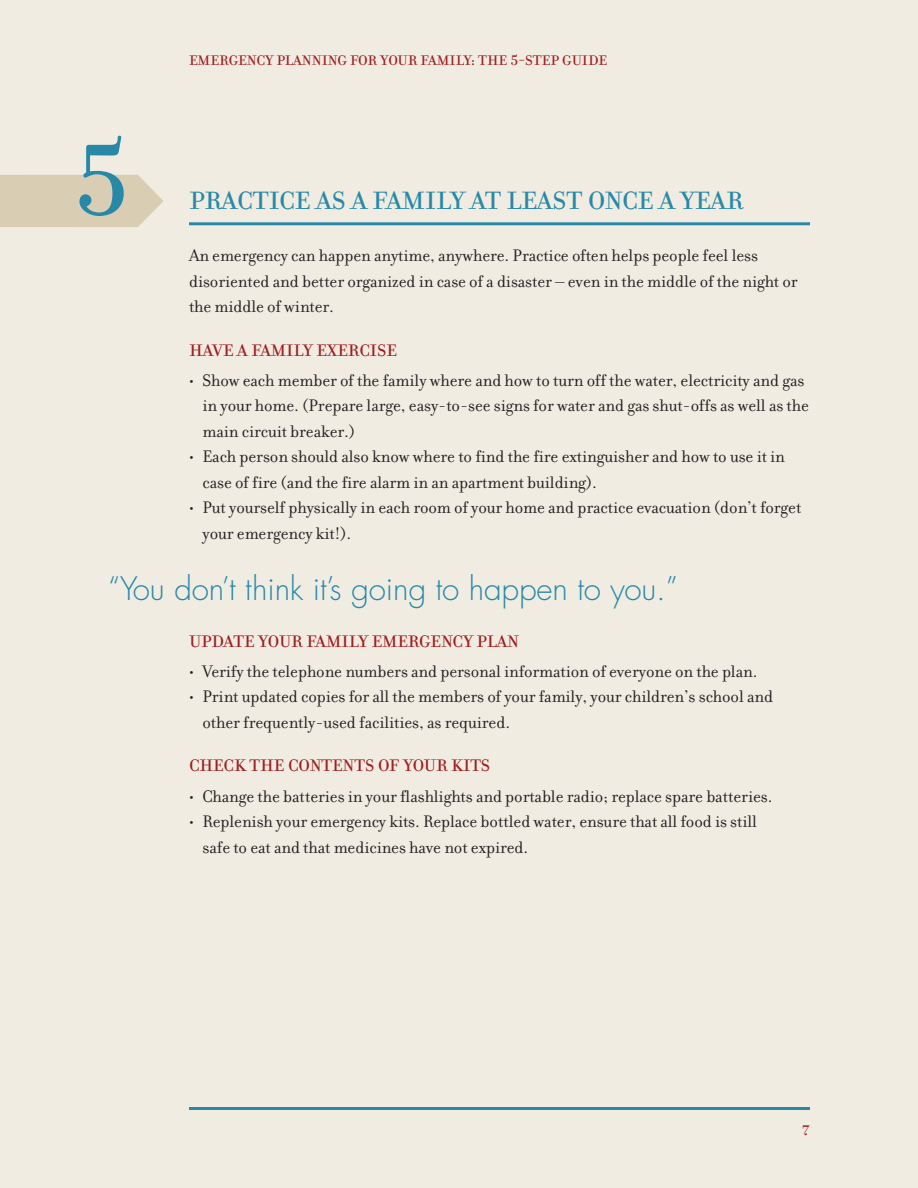
<style>
.page{position:relative;width:918px;height:1188px;background:#f1ece2}
.page>*{position:absolute;margin:0;border:0;box-sizing:border-box;transform-origin:0 0}
.t1{font:108px "Filosofia Unicase";color:#2889a7}
.t2{font:300 31.5px "Futura";letter-spacing:-.005em;color:#2889a7}
.t3{font:27px "Filosofia Unicase";letter-spacing:-.005em;color:#2889a7}
.t4{font:18px/25.5px "Filosofia";letter-spacing:-.005em;color:#231f20}
.t5{font:18px "Filosofia Unicase";letter-spacing:-.005em;color:#9f1d20}
.t6{font:15px "Filosofia Unicase";letter-spacing:-.005em;color:#9f1d20}
</style>
<div class="page">
<hr style="left:189px;top:1107px;width:621px;height:3px;background:#2889a7">
<hr style="left:189px;top:222px;width:621px;height:3px;background:#2889a7">
<svg style="left:0;top:175px;width:164px;height:52px;background:#dad0b6"></svg>
<h1 class="t1" style="left:74px;top:114px;width:59px">5</h1>
<p class="t6" style="left:189px;top:51px;width:420px">EMERGENCY PLANNING FOR YOUR FAMILY: THE 5-STEP GUIDE</p>
<h3 class="t3" style="left:189px;top:184px;width:556px">PRACTICE AS A FAMILY AT LEAST ONCE A YEAR</h3>
<p class="t4" style="left:189px;top:245px;width:610px">An emergency can happen anytime, anywhere. Practice often helps people feel less disoriented and better organized in case of a disaster – even in the middle of the night or the middle of winter.</p>
<p class="t5" style="left:189px;top:339px;width:209px">HAVE A FAMILY EXERCISE</p>
<p class="t4" style="left:203px;top:370px;width:608px;text-indent:-14px">• Show each member of the family where and how to turn off the water, electricity and gas in your home. (Prepare large, easy-to-see signs for water and gas shut-offs as well as the main circuit breaker.)</p>
<p class="t4" style="left:203px;top:446px;width:584px;text-indent:-14px">• Each person should also know where to find the fire extinguisher and how to use it in case of fire (and the fire alarm in an apartment building).</p>
<p class="t4" style="left:203px;top:497px;width:600px;text-indent:-14px">• Put yourself physically in each room of your home and practice evacuation (don’t forget your emergency kit!).</p>
<h2 class="t2" style="left:108px;top:574px;width:571px">“You don’t think it’s going to happen to you.”</h2>
<p class="t5" style="left:189px;top:630px;width:332px">UPDATE YOUR FAMILY EMERGENCY PLAN</p>
<p class="t4" style="left:189px;top:661px;width:570px">• Verify the telephone numbers and personal information of everyone on the plan.</p>
<p class="t4" style="left:203px;top:686px;width:572px;text-indent:-14px">• Print updated copies for all the members of your family, your children’s school and other frequently-used facilities, as required.</p>
<p class="t5" style="left:189px;top:755px;width:303px">CHECK THE CONTENTS OF YOUR KITS</p>
<p class="t4" style="left:189px;top:786px;width:585px">• Change the batteries in your flashlights and portable radio; replace spare batteries.</p>
<p class="t4" style="left:203px;top:811px;width:556px;text-indent:-14px">• Replenish your emergency kits. Replace bottled water, ensure that all food is still safe to eat and that medicines have not expired.</p>
<p class="t6" style="left:802px;top:1121px;width:9px">7</p>
</div>
